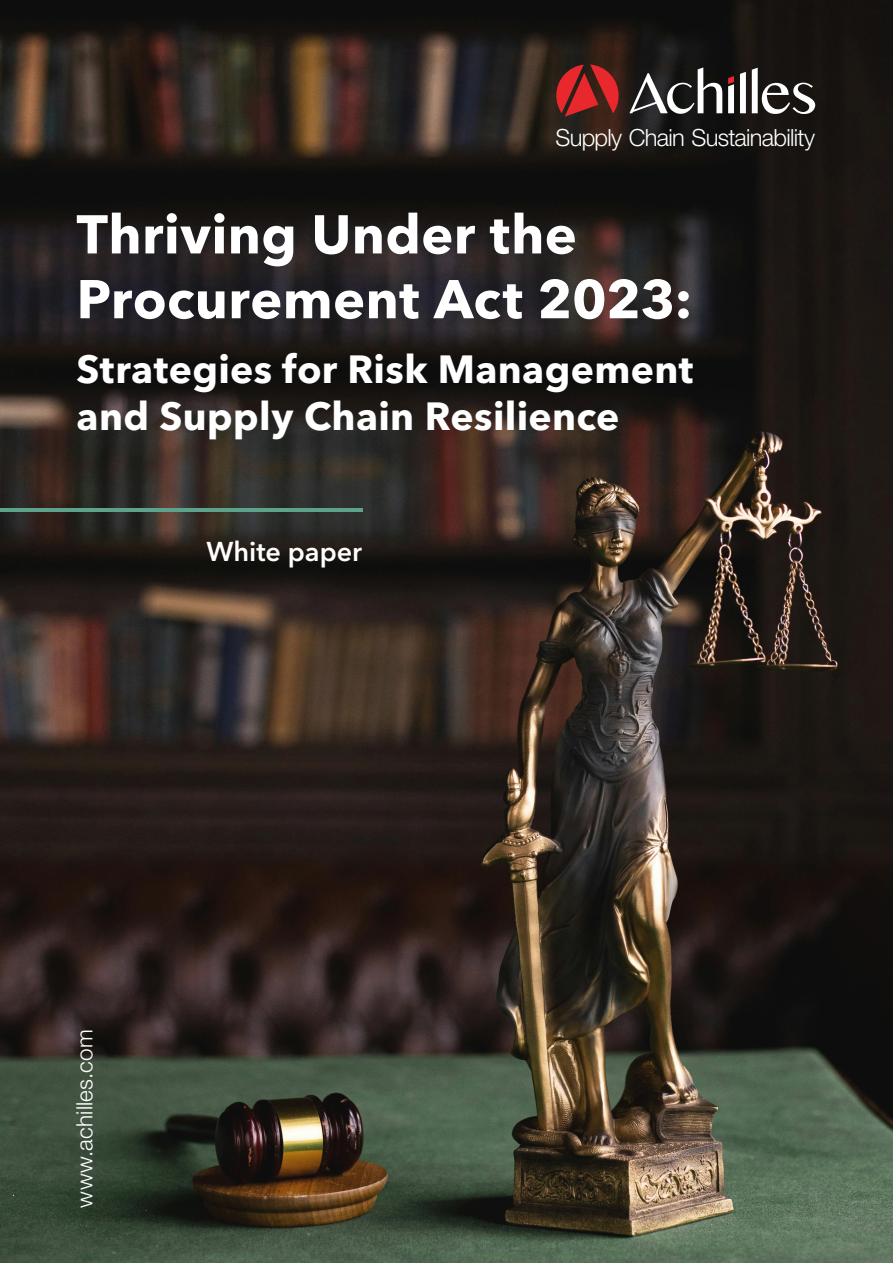
<style>
.page{position:relative;width:893px;height:1263px;background:#fff}
.page>*{position:absolute;margin:0;border:0;box-sizing:border-box;transform-origin:0 0}
.t1{font:700 54px/64.8px "Avenir Next LT Pro";letter-spacing:.005em;color:#fff}
.t2{font:700 39px/46.8px "Avenir Next LT Pro";letter-spacing:.01em;color:#fff}
.t3{font:600 27px "Avenir Next LT Pro";color:#fff}
.t4{font:300 23.7px "Helvetica Neue LT Std";letter-spacing:-.03em;color:#fff}
.t5{font:300 22.5px "Helvetica Neue LT Std";letter-spacing:.01em;color:#fff}
</style>
<div class="page">
<img style="left:0;top:0;width:893px;height:1263px">
<svg style="left:752px;top:68px;width:63px;height:46px"></svg>
<svg style="left:740px;top:72px;width:6px;height:41px"></svg>
<svg style="left:728px;top:76px;width:6px;height:37px"></svg>
<svg style="left:629px;top:67px;width:93px;height:47px"></svg>
<svg style="left:556px;top:64px;width:63px;height:53px;background:#922423"></svg>
<hr style="left:0;top:509px;width:362px;height:3px;background:#5da38c">
<p class="t4" style="left:555px;top:123px;width:261px">Supply Chain Sustainability</p>
<p class="t1" style="left:77px;top:202px;width:617px">Thriving Under the<br>Procurement Act 2023:</p>
<p class="t2" style="left:77px;top:346px;width:618px">Strategies for Risk Management and Supply Chain Resilience</p>
<p class="t3" style="left:206px;top:535px;width:157px">White paper</p>
<p class="t5" style="left:71px;top:1208px;width:179px;rotate:-90deg">www.achilles.com</p>
</div>
